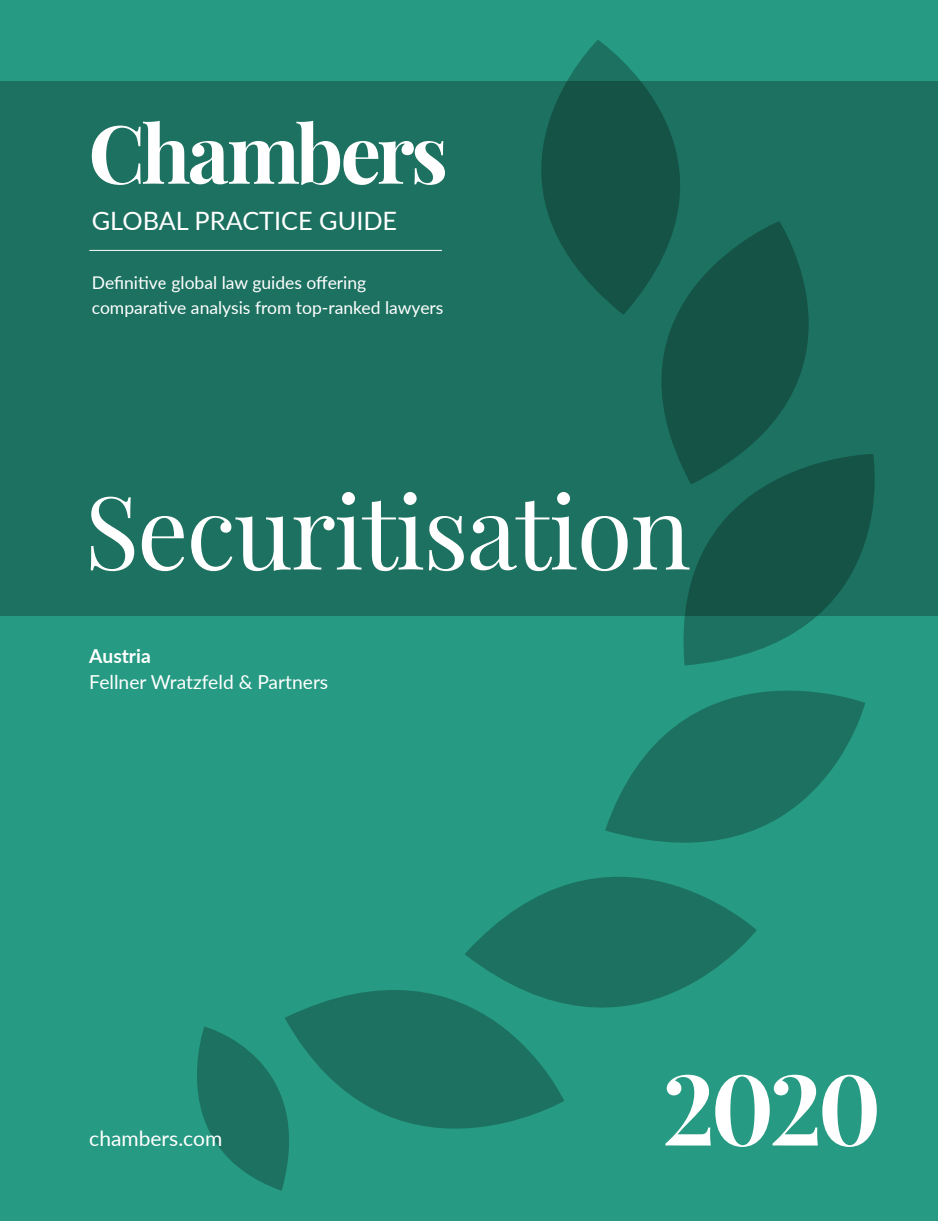
<style>
.page{position:relative;width:938px;height:1221px;background:#fff}
.page>*{position:absolute;margin:0;border:0;box-sizing:border-box;transform-origin:0 0}
.t1{font:101.5px "Playfair Display";letter-spacing:-.02em;color:#fff}
.t2{font:700 98px "Playfair Display";color:#fff}
.t3{font:25.38px "Lato";color:#fff}
.t4{font:21px "Lato";color:#fff}
.t5{font:19.25px "Lato";color:#fff}
.t6{font:700 19.25px "Lato";color:#fff}
.t7{font:17.5px "Lato";color:#fff}
</style>
<div class="page">
<div style="left:0;top:0;width:938px;height:1220px;background:#269a82"></div>
<div style="left:0;top:81px;width:938px;height:534px;background:#1c7160"></div>
<svg style="left:197px;top:1026px;width:87px;height:164px"></svg>
<svg style="left:541px;top:40px;width:139px;height:243px;fill:#145346"></svg>
<svg style="left:590px;top:221px;width:219px;height:233px;fill:#145346"></svg>
<svg style="left:667px;top:454px;width:209px;height:178px"></svg>
<svg style="left:284px;top:990px;width:280px;height:190px"></svg>
<svg style="left:620px;top:632px;width:245px;height:197px"></svg>
<svg style="left:464px;top:795px;width:292px;height:291px"></svg>
<svg style="left:92px;top:121px;width:353px;height:64px"></svg>
<hr style="left:89px;top:250px;width:353px;height:1px;background:#fff">
<p class="t3" style="left:92px;top:203px;width:307px">GLOBAL PRACTICE GUIDE</p>
<p class="t7" style="left:92px;top:270px;width:276px">Definitive global law guides offering</p>
<p class="t7" style="left:92px;top:294px;width:353px">comparative analysis from top-ranked lawyers</p>
<p class="t1" style="left:84px;top:468px;width:608px">Securitisation</p>
<p class="t6" style="left:89px;top:642px;width:63px">Austria</p>
<p class="t5" style="left:89px;top:668px;width:240px">Fellner Wratzfeld &amp; Partners</p>
<p class="t4" style="left:89px;top:1123px;width:134px">chambers.com</p>
<p class="t2" style="left:662px;top:1046px;width:220px">2020</p>
</div>
